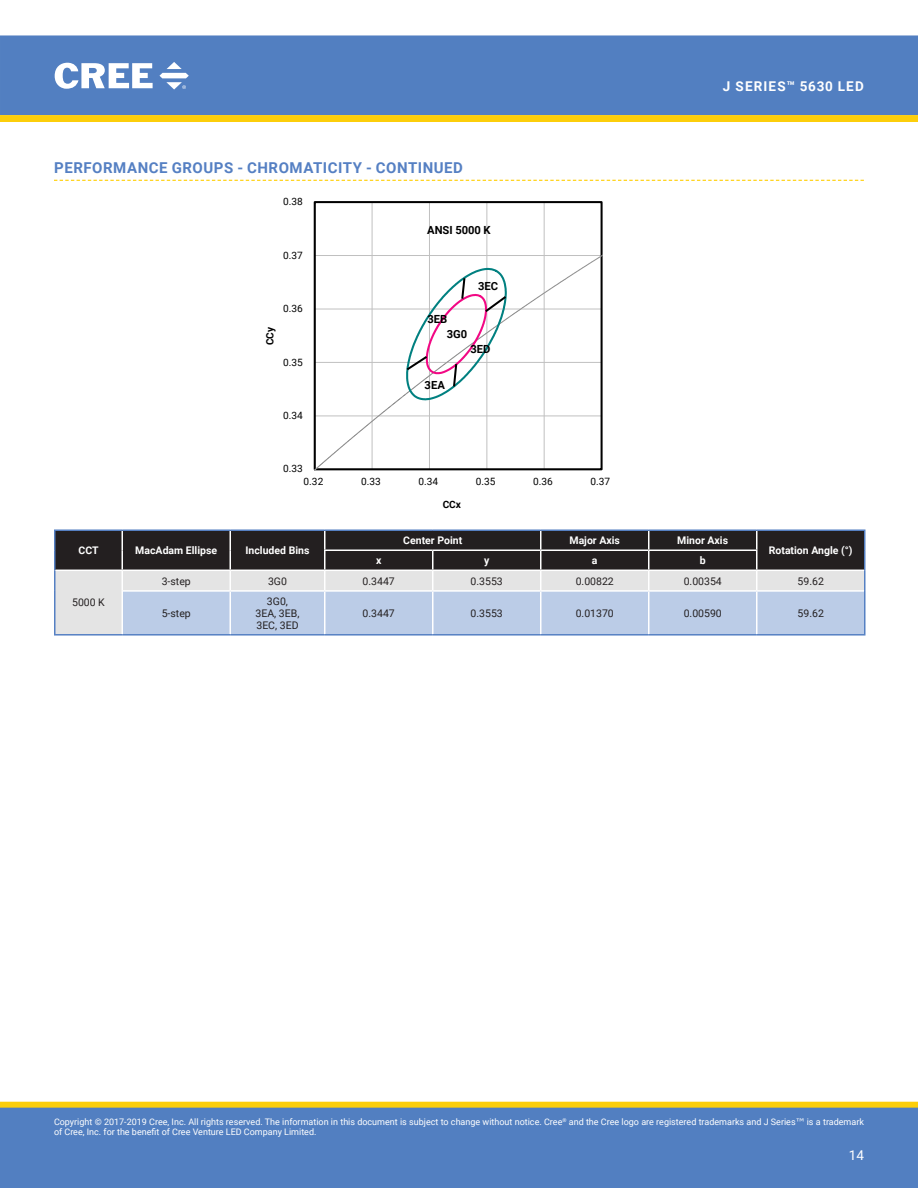
<style>
.page{position:relative;width:918px;height:1188px;background:#fff}
.page>*{position:absolute;margin:0;border:0;box-sizing:border-box;transform-origin:0 0}
.Section_heading_with{font:700 15px "Roboto";letter-spacing:.035em;color:#5580c3}
.t1{font:700 13.5px "Roboto";letter-spacing:.085em;color:#fff}
.t2{font:13.5px "Roboto";color:#fff}
.t3{font:700 11.25px "Roboto";color:#000}
.table_text_center{font:10.5px "Roboto";color:#231f20}
.table_heading_center{font:700 10.5px "Roboto";color:#fff}
.t4{font:10.05px "Roboto";letter-spacing:.005em;color:#000}
.t5{font:700 10.05px "Roboto";letter-spacing:-.005em;color:#000}
.t6{font:9px/10.8px "Roboto";color:#fff}
.s1{font-family:"Verdana"}
</style>
<div class="page">
<div style="left:1px;top:36px;width:916px;height:78px;background:#527fc1"></div>
<div style="left:0;top:35px;width:918px;height:80px;border:1px solid #527fc1"></div>
<svg style="left:55px;top:63px;width:98px;height:26px"></svg>
<svg style="left:159px;top:62px;width:30px;height:28px"></svg>
<div style="left:1px;top:1102px;width:916px;height:6px;background:#fcce0b"></div>
<div style="left:0;top:1102px;width:918px;height:6px;border:1px solid #fcce0b"></div>
<div style="left:0;top:1108px;width:918px;height:80px;background:#527fc1"></div>
<svg style="left:0;top:115px;width:918px;height:7px;background:#fbce0d"></svg>
<svg style="left:54px;top:180px;width:810px;height:1px"></svg>
<hr style="left:54px;top:529px;width:68px;height:2px;background:#5580c3">
<hr style="left:122px;top:529px;width:108px;height:2px;background:#5580c3">
<hr style="left:230px;top:529px;width:95px;height:2px;background:#5580c3">
<hr style="left:325px;top:529px;width:108px;height:2px;background:#5580c3">
<hr style="left:433px;top:529px;width:108px;height:2px;background:#5580c3">
<hr style="left:541px;top:529px;width:108px;height:2px;background:#5580c3">
<hr style="left:649px;top:529px;width:108px;height:2px;background:#5580c3">
<hr style="left:757px;top:529px;width:109px;height:2px;background:#5580c3">
<hr style="left:54px;top:634px;width:68px;height:2px;background:#5580c3">
<hr style="left:122px;top:634px;width:108px;height:2px;background:#5580c3">
<hr style="left:230px;top:634px;width:95px;height:2px;background:#5580c3">
<hr style="left:325px;top:634px;width:108px;height:2px;background:#5580c3">
<hr style="left:433px;top:634px;width:108px;height:2px;background:#5580c3">
<hr style="left:541px;top:634px;width:108px;height:2px;background:#5580c3">
<hr style="left:649px;top:634px;width:108px;height:2px;background:#5580c3">
<hr style="left:757px;top:634px;width:109px;height:2px;background:#5580c3">
<svg style="left:54px;top:530px;width:812px;height:105px;background:#8c929e"></svg>
<hr style="left:122px;top:591px;width:1px;height:43px;background:#fff">
<hr style="left:230px;top:592px;width:1px;height:42px;background:#fff">
<hr style="left:324px;top:592px;width:2px;height:42px;background:#fff">
<hr style="left:432px;top:592px;width:2px;height:42px;background:#fff">
<hr style="left:540px;top:592px;width:2px;height:42px;background:#fff">
<hr style="left:648px;top:592px;width:2px;height:42px;background:#fff">
<hr style="left:756px;top:592px;width:2px;height:42px;background:#fff">
<hr style="left:123px;top:590px;width:107px;height:2px;background:#fff">
<hr style="left:230px;top:590px;width:95px;height:2px;background:#fff">
<hr style="left:325px;top:590px;width:108px;height:2px;background:#fff">
<hr style="left:433px;top:590px;width:108px;height:2px;background:#fff">
<hr style="left:541px;top:590px;width:108px;height:2px;background:#fff">
<hr style="left:649px;top:590px;width:108px;height:2px;background:#fff">
<hr style="left:757px;top:590px;width:107px;height:2px;background:#fff">
<hr style="left:314px;top:202px;width:1px;height:267px;background:#000">
<svg style="left:315px;top:202px;width:287px;height:268px"></svg>
<svg style="left:404px;top:267px;width:104px;height:135px"></svg>
<p class="Section_heading_with" style="left:54px;top:157px;width:410px">PERFORMANCE GROUPS - CHROMATICITY - CONTINUED</p>
<p class="t4" style="left:283px;top:195px;width:21px">0.38</p>
<p class="t4" style="left:283px;top:248px;width:21px">0.37</p>
<p class="t5" style="left:263px;top:345px;width:20px;rotate:-90deg">CCy</p>
<p class="t4" style="left:283px;top:301px;width:21px">0.36</p>
<p class="t4" style="left:283px;top:355px;width:21px">0.35</p>
<p class="t4" style="left:283px;top:408px;width:21px">0.34</p>
<p class="t3" style="left:427px;top:222px;width:65px">ANSI 5000 K</p>
<p class="t3" style="left:427px;top:311px;width:21px">3EB</p>
<p class="t3" style="left:447px;top:326px;width:22px">3G0</p>
<p class="t3" style="left:478px;top:278px;width:22px">3EC</p>
<p class="t3" style="left:425px;top:377px;width:22px">3EA</p>
<p class="t3" style="left:470px;top:341px;width:22px">3ED</p>
<p class="t4" style="left:283px;top:462px;width:21px">0.33</p>
<p class="t4" style="left:304px;top:475px;width:21px">0.32</p>
<p class="t4" style="left:361px;top:475px;width:21px">0.33</p>
<p class="t4" style="left:418px;top:475px;width:21px">0.34</p>
<p class="t4" style="left:476px;top:475px;width:21px">0.35</p>
<p class="t4" style="left:533px;top:475px;width:21px">0.36</p>
<p class="t4" style="left:591px;top:475px;width:21px">0.37</p>
<p class="t5" style="left:443px;top:497px;width:20px">CCx</p>
<h2 class="t1" style="left:723px;top:77px;width:142px">J SERIES™ 5630 LED</h2>
<p class="table_heading_center" style="left:79px;top:543px;width:22px">CCT</p>
<p class="table_heading_center" style="left:135px;top:543px;width:83px">MacAdam Ellipse</p>
<p class="table_heading_center" style="left:246px;top:543px;width:65px">Included Bins</p>
<p class="table_heading_center" style="left:403px;top:533px;width:60px">Center Point</p>
<p class="table_heading_center" style="left:569px;top:533px;width:52px">Major Axis</p>
<p class="table_heading_center" style="left:677px;top:533px;width:52px">Minor Axis</p>
<p class="table_heading_center" style="left:376px;top:553px;width:7px">x</p>
<p class="table_heading_center" style="left:484px;top:553px;width:7px">y</p>
<p class="table_heading_center" style="left:592px;top:553px;width:7px">a</p>
<p class="table_heading_center" style="left:700px;top:553px;width:7px">b</p>
<p class="table_heading_center" style="left:769px;top:543px;width:85px">Rotation Angle (°)</p>
<p class="table_text_center" style="left:72px;top:595px;width:34px">5000 K</p>
<p class="table_text_center" style="left:162px;top:573px;width:31px">3-step</p>
<p class="table_text_center" style="left:268px;top:573px;width:20px">3G0</p>
<p class="table_text_center" style="left:363px;top:573px;width:34px">0.3447</p>
<p class="table_text_center" style="left:471px;top:573px;width:34px">0.3553</p>
<p class="table_text_center" style="left:576px;top:573px;width:40px">0.00822</p>
<p class="table_text_center" style="left:684px;top:573px;width:40px">0.00354</p>
<p class="table_text_center" style="left:798px;top:573px;width:28px">59.62</p>
<p class="table_text_center" style="left:162px;top:606px;width:31px">5-step</p>
<p class="table_text_center" style="left:267px;top:594px;width:23px">3G0,</p>
<p class="table_text_center" style="left:256px;top:606px;width:45px">3EA, 3EB,</p>
<p class="table_text_center" style="left:256px;top:618px;width:44px">3EC, 3ED</p>
<p class="table_text_center" style="left:363px;top:606px;width:34px">0.3447</p>
<p class="table_text_center" style="left:471px;top:606px;width:34px">0.3553</p>
<p class="table_text_center" style="left:576px;top:606px;width:40px">0.01370</p>
<p class="table_text_center" style="left:684px;top:606px;width:40px">0.00590</p>
<p class="table_text_center" style="left:798px;top:606px;width:28px">59.62</p>
<p class="t6" style="left:54px;top:1116px;width:812px">Copyright © 2017-2019 Cree, Inc. All rights reserved. The information in this document is subject to change without notice. Cree<sup>®</sup> and the Cree logo are registered trademarks and J Series<span class="s1">™</span> is a trademark of Cree, Inc. for the benefit of Cree Venture LED Company Limited.</p>
<h2 class="t2" style="left:849px;top:1145px;width:17px">14</h2>
</div>
